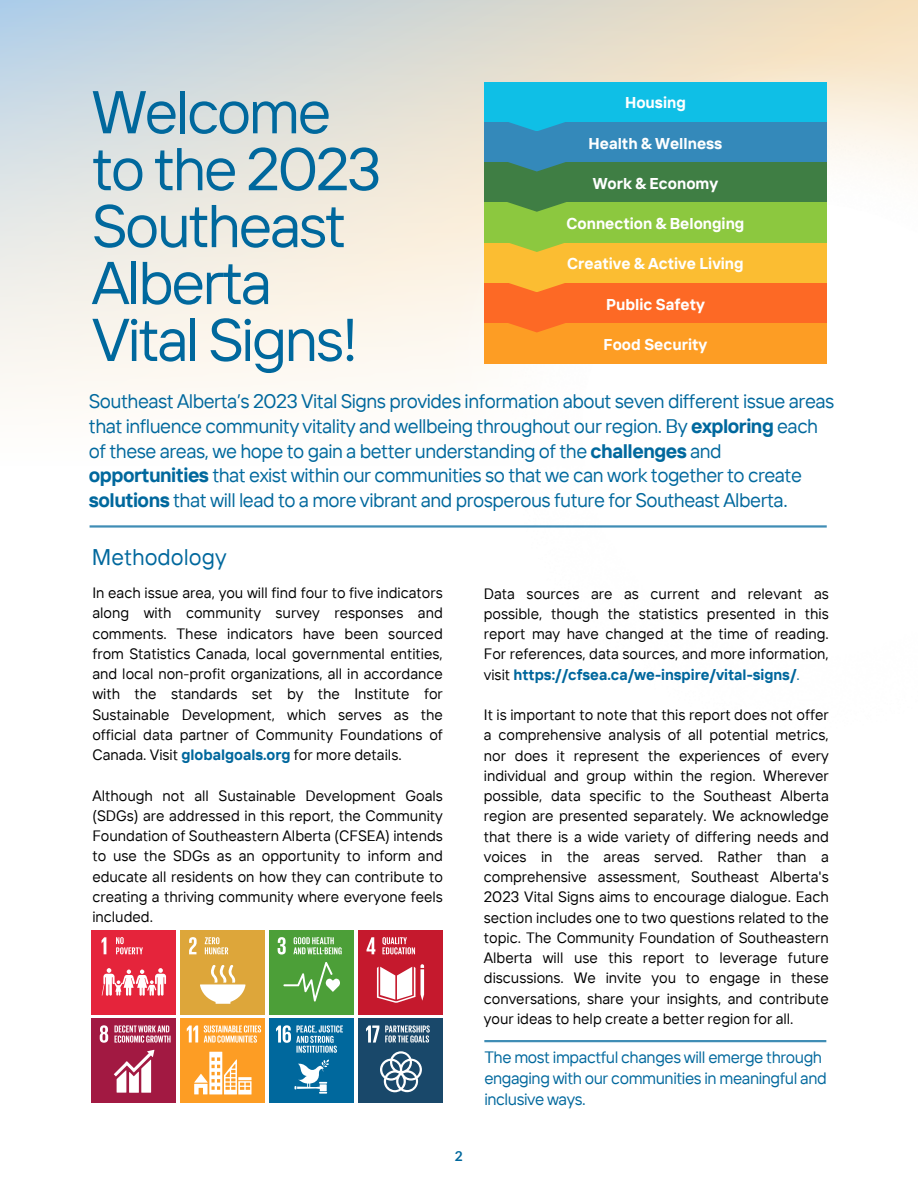
<style>
.page{position:relative;width:918px;height:1188px;background:#fff}
.page>*{position:absolute;margin:0;border:0;box-sizing:border-box;transform-origin:0 0}
.t1{font:60.3px/56.8px "TT Interphases";letter-spacing:-.04em;color:#00689d}
.t2{font:22.65px "TT Interphases";color:#00689d}
.t3{font:19.5px/24.8px "TT Interphases";letter-spacing:-.025em;color:#00689d}
.t4{font:16.5px/21px "TT Interphases";letter-spacing:-.025em;color:#00689d}
.t5{font:700 15.6px "TT Interphases";color:#fff}
.t6{font:15px/20.2px "TT Interphases";color:#000;text-align:justify}
.t7{font:700 13.8px "Lato";color:#00689d}
.s1{font-weight:700}
.s2{font-weight:700;color:#00679d}
.s3{color:#00679d}
</style>
<div class="page">
<svg style="left:0;top:0;width:918px;height:400px;background:#e6e6e0"></svg>
<img style="left:427px;top:48px;width:491px;height:352px">
<hr style="left:90px;top:525px;width:737px;height:3px;background:#00679d">
<div style="left:484px;top:82px;width:342px;height:41px;background:#0fbfe6"></div>
<div style="left:484px;top:122px;width:342px;height:41px;background:#3489ba"></div>
<div style="left:484px;top:162px;width:342px;height:41px;background:#3f7e44"></div>
<div style="left:484px;top:202px;width:342px;height:41px;background:#8cc83f"></div>
<div style="left:484px;top:243px;width:342px;height:40px;background:#fbbd32"></div>
<div style="left:484px;top:283px;width:342px;height:41px;background:#fd6925"></div>
<div style="left:484px;top:323px;width:342px;height:41px;background:#fd9d24"></div>
<svg style="left:509px;top:122px;width:56px;height:9px"></svg>
<svg style="left:508px;top:162px;width:58px;height:10px"></svg>
<svg style="left:508px;top:202px;width:58px;height:10px"></svg>
<svg style="left:510px;top:243px;width:54px;height:9px"></svg>
<svg style="left:509px;top:283px;width:56px;height:9px"></svg>
<svg style="left:509px;top:323px;width:56px;height:9px"></svg>
<div style="left:92px;top:930px;width:84px;height:85px;background:#e5243b"></div>
<svg style="left:102px;top:937px;width:64px;height:59px"></svg>
<div style="left:181px;top:930px;width:84px;height:85px;background:#dda63a"></div>
<svg style="left:189px;top:937px;width:8px;height:17px"></svg>
<svg style="left:200px;top:965px;width:45px;height:39px"></svg>
<svg style="left:205px;top:937px;width:23px;height:17px"></svg>
<div style="left:270px;top:930px;width:84px;height:85px;background:#4c9f38"></div>
<svg style="left:278px;top:937px;width:8px;height:18px"></svg>
<svg style="left:283px;top:962px;width:57px;height:40px"></svg>
<svg style="left:293px;top:937px;width:49px;height:17px"></svg>
<div style="left:181px;top:1018px;width:84px;height:85px;background:#fd9d24"></div>
<svg style="left:187px;top:1026px;width:11px;height:16px"></svg>
<svg style="left:194px;top:1052px;width:58px;height:43px"></svg>
<svg style="left:204px;top:1025px;width:57px;height:18px"></svg>
<div style="left:270px;top:1018px;width:84px;height:85px;background:#00689d"></div>
<svg style="left:276px;top:1025px;width:67px;height:28px"></svg>
<svg style="left:295px;top:1060px;width:34px;height:34px"></svg>
<div style="left:92px;top:1018px;width:84px;height:85px;background:#a21942"></div>
<svg style="left:100px;top:1025px;width:8px;height:18px"></svg>
<svg style="left:114px;top:1050px;width:40px;height:43px"></svg>
<svg style="left:115px;top:1025px;width:56px;height:18px"></svg>
<div style="left:358px;top:930px;width:85px;height:85px;background:#c5192d"></div>
<svg style="left:367px;top:937px;width:8px;height:17px"></svg>
<svg style="left:377px;top:964px;width:47px;height:39px"></svg>
<svg style="left:382px;top:937px;width:33px;height:17px"></svg>
<div style="left:358px;top:1018px;width:85px;height:85px;background:#19486a"></div>
<svg style="left:366px;top:1025px;width:64px;height:67px"></svg>
<hr style="left:484px;top:1040px;width:342px;height:2px;background:#00689d">
<p class="t1" style="left:92px;top:82px;width:241px">Welcome</p>
<p class="t1" style="left:92px;top:139px;width:291px">to the 2023</p>
<p class="t1" style="left:92px;top:196px;width:256px">Southeast<br>Alberta</p>
<p class="t1" style="left:92px;top:310px;width:268px">Vital Signs!</p>
<p class="t3" style="left:89px;top:389px;width:747px">Southeast Alberta’s 2023 Vital Signs provides information about seven different issue areas that influence community vitality and wellbeing throughout our region. By <span class="s1">exploring</span> each of these areas, we hope to gain a better understanding of the <span class="s1">challenges</span> and <span class="s1">opportunities</span> that exist within our communities so that we can work together to create <span class="s1">solutions</span> that will lead to a more vibrant and prosperous future for Southeast Alberta.</p>
<p class="t5" style="left:625px;top:93px;width:62px">Housing</p>
<p class="t5" style="left:589px;top:133px;width:135px">Health &amp; Wellness</p>
<p class="t5" style="left:593px;top:173px;width:127px">Work &amp; Economy</p>
<p class="t5" style="left:566px;top:214px;width:179px">Connection &amp; Belonging</p>
<p class="t5" style="left:567px;top:254px;width:178px">Creative &amp; Active Living</p>
<p class="t5" style="left:606px;top:294px;width:100px">Public Safety</p>
<p class="t5" style="left:604px;top:334px;width:105px">Food Security</p>
<p class="t2" style="left:92px;top:542px;width:136px">Methodology</p>
<p class="t6" style="left:92px;top:582px;width:352px">In each issue area, you will find four to five indicators along with community survey responses and comments. These indicators have been sourced from Statistics Canada, local governmental entities, and local non-profit organizations, all in accordance with the standards set by the Institute for Sustainable Development, which serves as the official data partner of Community Foundations of Canada. Visit <span class="s2">globalgoals.org</span> for more details.</p>
<p class="t6" style="left:92px;top:785px;width:352px">Although not all Sustainable Development Goals (SDGs) are addressed in this report, the Community Foundation of Southeastern Alberta (CFSEA) intends to use the SDGs as an opportunity to inform and educate all residents on how they can contribute to creating a thriving community where everyone feels included.</p>
<p class="t7" style="left:455px;top:1148px;width:10px">2</p>
<p class="t6" style="left:484px;top:583px;width:347px">Data sources are as current and relevant as possible, though the statistics presented in this report may have changed at the time of reading.<br>For references, data sources, and more information, visit <span class="s2">https://cfsea.ca/we-inspire/vital-signs/</span><span class="s3">.</span></p>
<p class="t6" style="left:484px;top:704px;width:347px">It is important to note that this report does not offer a comprehensive analysis of all potential metrics, nor does it represent the experiences of every individual and group within the region. Wherever possible, data specific to the Southeast Alberta region are presented separately. We acknowledge that there is a wide variety of differing needs and voices in the areas served. Rather than a comprehensive assessment, Southeast Alberta's 2023 Vital Signs aims to encourage dialogue. Each section includes one to two questions related to the topic. The Community Foundation of Southeastern Alberta will use this report to leverage future discussions. We invite you to engage in these conversations, share your insights, and contribute your ideas to help create a better region for all.</p>
<p class="t4" style="left:484px;top:1046px;width:344px">The most impactful changes will emerge through engaging with our communities in meaningful and inclusive ways.</p>
</div>
